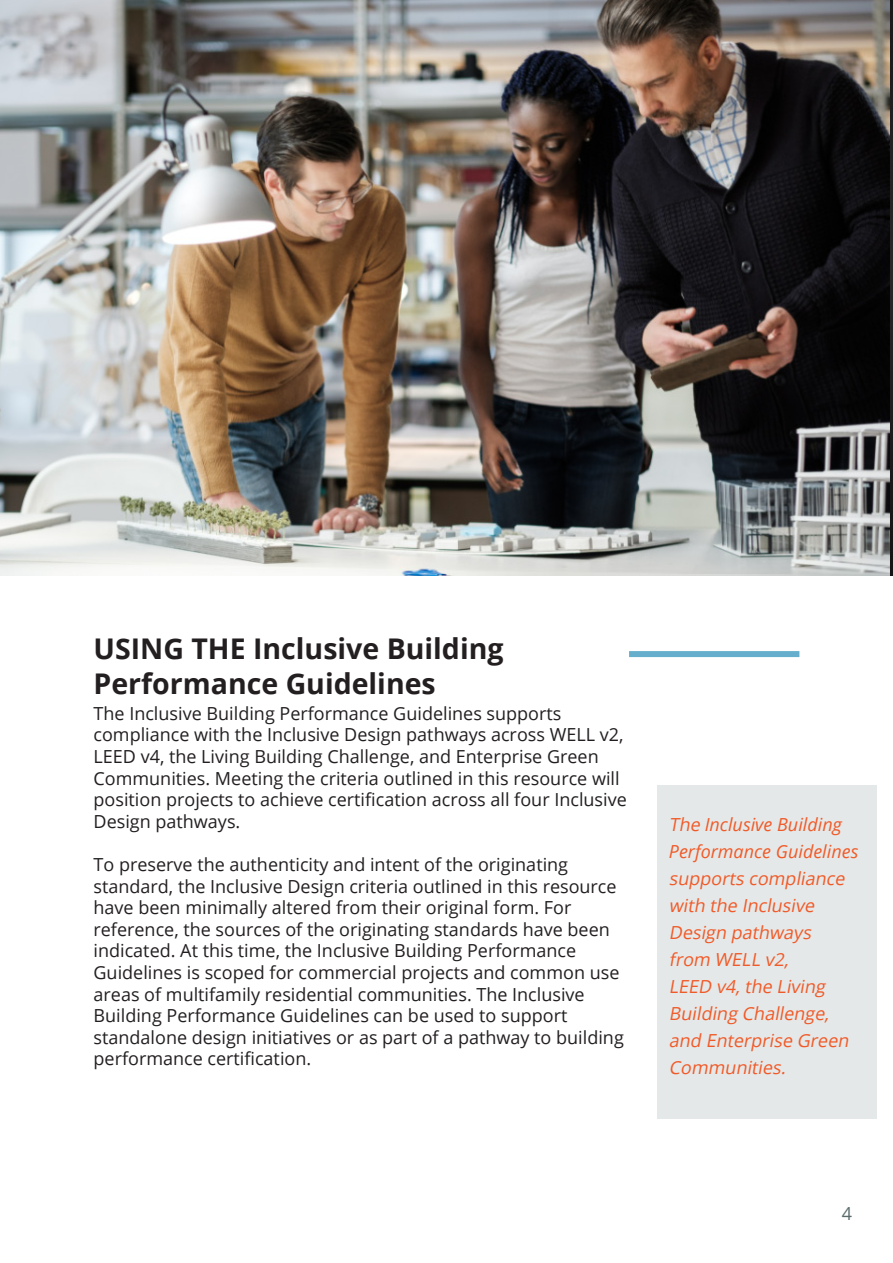
<style>
.page{position:relative;width:893px;height:1263px;background:#fff}
.page>*{position:absolute;margin:0;border:0;box-sizing:border-box;transform-origin:0 0}
.Page_Headers{font:700 28.5px/34.2px "Open Sans";color:#231f20}
.Page_Headers-2{font:18px/21.6px "Open Sans";color:#231f20}
.Paragraph_Style_1__O{font:italic 18px/27px "Open Sans";color:#f05a28}
.t1{font:18px "Open Sans";color:#5b6b6b}
.s1{font-style:inherit}
</style>
<div class="page">
<img style="left:0;top:0;width:893px;height:576px">
<div style="left:657px;top:785px;width:220px;height:333px;background:#e5e8e8"></div>
<div style="left:629px;top:651px;width:170px;height:6px;background:#66afcc"></div>
<p class="Page_Headers" style="left:94px;top:631px;width:411px">USING THE Inclusive Building<br>Performance Guidelines</p>
<p class="Page_Headers-2" style="left:94px;top:702px;width:535px">The Inclusive Building Performance Guidelines supports compliance with the Inclusive Design pathways across WELL v2, LEED v4, the Living Building Challenge, and Enterprise Green Communities. Meeting the criteria outlined in this resource will position projects to achieve certification across all four Inclusive Design pathways.</p>
<p class="Page_Headers-2" style="left:94px;top:853px;width:532px">To preserve the authenticity and intent of the originating standard, the Inclusive Design criteria outlined in this resource have been minimally altered from their original form. For reference, the sources of the originating standards have been indicated. At this time, the Inclusive Building Performance Guidelines is scoped for commercial projects and common use areas of multifamily residential communities. The Inclusive Building Performance Guidelines can be used to support standalone design initiatives or as part of a pathway to building performance certification.</p>
<p class="Paragraph_Style_1__O" style="left:669px;top:810px;width:191px">The <span class="s1">Inclusive Building<br>Performance Guidelines </span>supports compliance with the Inclusive<br>Design pathways from WELL v2,<br>LEED v4,the Living<br>Building Challenge, and Enterprise Green<br>Communities.</p>
<p class="t1" style="left:842px;top:1201px;width:12px">4</p>
</div>
